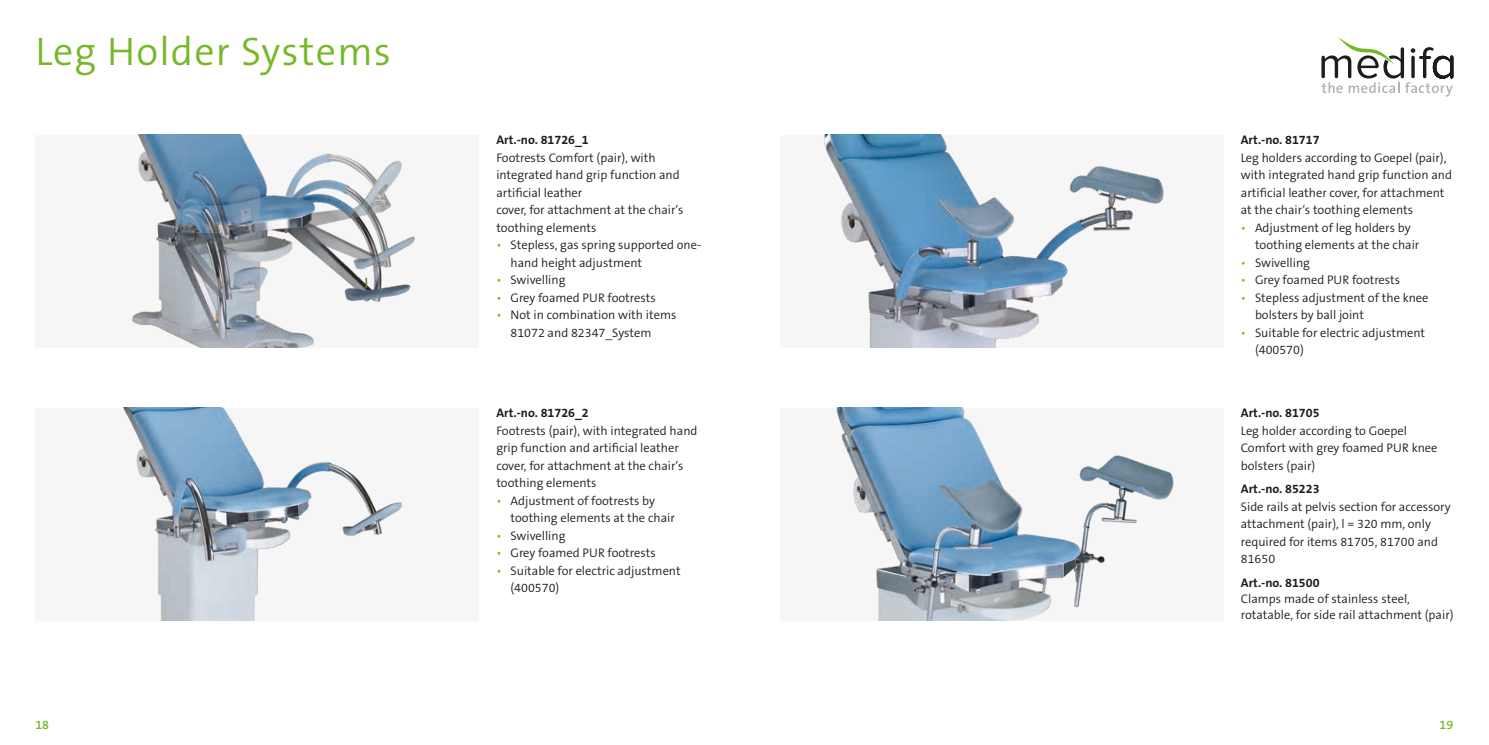
<style>
.page{position:relative;width:1489px;height:745px;background:#fff}
.page>*{position:absolute;margin:0;border:0;box-sizing:border-box;transform-origin:0 0}
.t1{font:300 40px "The Sans B W4";letter-spacing:.03em;color:#76b82a}
.t2{font:300 12.5px/17.5px "The Sans B W4";color:#1d1d1b}
.t3{font:700 12.5px "The Sans B W7";color:#1d1d1b}
.t4{font:600 12.5px "The Sans B W6";color:#76b82a}
.s1{color:#76b82a}
</style>
<div class="page">
<div style="left:780px;top:135px;width:442px;height:212px;background:#f6f6f6"></div>
<img style="left:824px;top:135px;width:340px;height:212px">
<div style="left:780px;top:407px;width:442px;height:213px;background:#f6f6f6"></div>
<img style="left:836px;top:407px;width:338px;height:213px">
<img style="left:123px;top:407px;width:280px;height:213px">
<div style="left:35px;top:135px;width:443px;height:212px;background:#f6f6f6"></div>
<img style="left:132px;top:135px;width:283px;height:212px">
<svg style="left:1321px;top:37px;width:132px;height:60px"></svg>
<h1 class="t1" style="left:35px;top:26px;width:357px">Leg Holder Systems</h1>
<p class="t3" style="left:496px;top:132px;width:94px">Art.-no. 81726_1</p>
<p class="t2" style="left:496px;top:148px;width:189px">Footrests Comfort (pair), with integrated hand grip function and artificial leather<br>cover, for attachment at the chair‘s toothing elements</p>
<p class="t2" style="left:510px;top:236px;width:192px;text-indent:-14px"><span class="s1">•</span> Stepless, gas spring supported one&shy;hand height adjustment</p>
<p class="t2" style="left:496px;top:271px;width:71px"><span class="s1">•</span> Swivelling</p>
<p class="t2" style="left:496px;top:288px;width:161px"><span class="s1">•</span> Grey foamed PUR footrests</p>
<p class="t2" style="left:510px;top:306px;width:167px;text-indent:-14px"><span class="s1">•</span> Not in combination with items<br>81072 and 82347_System</p>
<p class="t3" style="left:496px;top:404px;width:94px">Art.-no. 81726_2</p>
<p class="t2" style="left:496px;top:421px;width:203px">Footrests (pair), with integrated hand grip function and artificial leather cover, for attachment at the chair‘s toothing elements</p>
<p class="t2" style="left:510px;top:491px;width:166px;text-indent:-14px"><span class="s1">•</span> Adjustment of footrests by toothing elements at the chair</p>
<p class="t2" style="left:496px;top:526px;width:71px"><span class="s1">•</span> Swivelling</p>
<p class="t2" style="left:496px;top:544px;width:161px"><span class="s1">•</span> Grey foamed PUR footrests</p>
<p class="t2" style="left:510px;top:561px;width:172px;text-indent:-14px"><span class="s1">•</span> Suitable for electric adjustment (400570)</p>
<p class="t3" style="left:1240px;top:132px;width:80px">Art.-no. 81717</p>
<p class="t2" style="left:1240px;top:148px;width:213px">Leg holders according to Goepel (pair), with integrated hand grip function and artificial leather cover, for attachment at the chair‘s toothing elements</p>
<p class="t2" style="left:1254px;top:218px;width:166px;text-indent:-14px"><span class="s1">•</span> Adjustment of leg holders by toothing elements at the chair</p>
<p class="t2" style="left:1240px;top:253px;width:71px"><span class="s1">•</span> Swivelling</p>
<p class="t2" style="left:1240px;top:271px;width:161px"><span class="s1">•</span> Grey foamed PUR footrests</p>
<p class="t2" style="left:1254px;top:288px;width:175px;text-indent:-14px"><span class="s1">•</span> Stepless adjustment of the knee bolsters by ball joint</p>
<p class="t2" style="left:1254px;top:323px;width:172px;text-indent:-14px"><span class="s1">•</span> Suitable for electric adjustment (400570)</p>
<p class="t3" style="left:1240px;top:404px;width:80px">Art.-no. 81705</p>
<p class="t2" style="left:1240px;top:421px;width:198px">Leg holder according to Goepel<br>Comfort with grey foamed PUR knee bolsters (pair)</p>
<p class="t3" style="left:1240px;top:480px;width:80px">Art.-no. 85223</p>
<p class="t2" style="left:1240px;top:497px;width:211px">Side rails at pelvis section for accessory attachment (pair), l = 320 mm, only required for items 81705, 81700 and<br>81650</p>
<p class="t3" style="left:1240px;top:574px;width:80px">Art.-no. 81500</p>
<p class="t2" style="left:1240px;top:590px;width:214px;line-height:16.2px">Clamps made of stainless steel, rotatable, for side rail attachment (pair)</p>
<p class="t4" style="left:35px;top:716px;width:15px">18</p>
<p class="t4" style="left:1439px;top:716px;width:15px">19</p>
</div>
